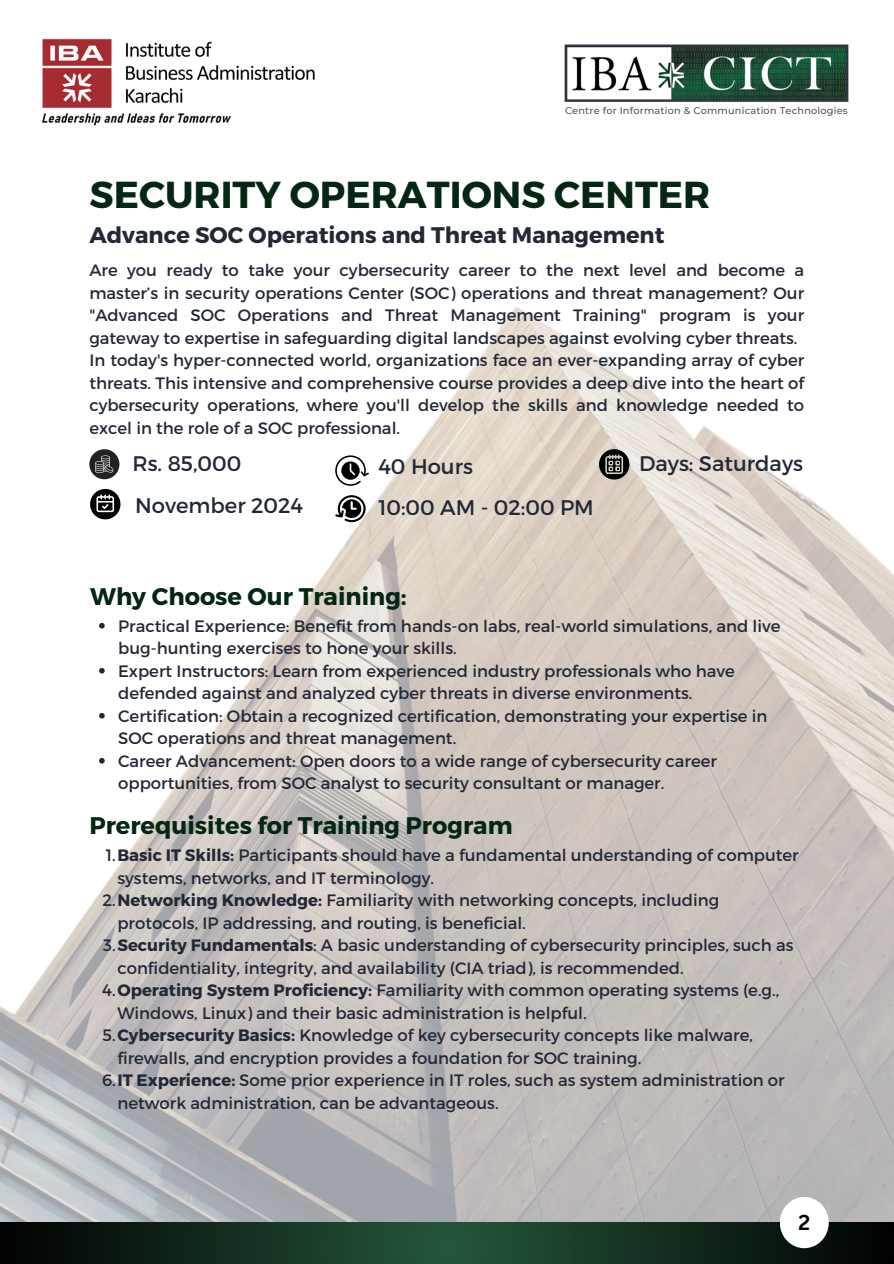
<style>
.page{position:relative;width:894px;height:1264px;background:#fff}
.page>*{position:absolute;margin:0;border:0;box-sizing:border-box;transform-origin:0 0}
.t1{font:700 37.5px "Montserrat";color:#042713}
.t2{font:700 24px "Montserrat";color:#042713}
.t3{font:700 22.5px "Montserrat";color:#222836}
.t4{font:21.15px "Montserrat";color:#222836}
.t5{font:700 21px "Canva Sans";color:#020302}
.t6{font:16.5px/22.5px "Montserrat";color:#222836}
.t7{font:500 9.75px "Montserrat";letter-spacing:.02em;color:#545454}
.s1{font-weight:700}
</style>
<div class="page">
<img style="left:0;top:106px;width:893px;height:1116px">
<img style="left:34px;top:38px;width:291px;height:92px">
<img style="left:564px;top:44px;width:285px;height:58px">
<svg style="left:0;top:1222px;width:893px;height:41px;background:#132d1e"></svg>
<div style="left:779px;top:1196px;width:49px;height:52px;background:#fff;border-radius:50%"></div>
<svg style="left:335px;top:455px;width:34px;height:31px"></svg>
<svg style="left:90px;top:489px;width:30px;height:30px"></svg>
<div style="left:89px;top:449px;width:30px;height:30px;background:#222;border-radius:50%"></div>
<svg style="left:95px;top:455px;width:18px;height:18px"></svg>
<svg style="left:335px;top:495px;width:30px;height:27px"></svg>
<svg style="left:599px;top:449px;width:30px;height:30px"></svg>
<svg style="left:99px;top:623px;width:6px;height:5px"></svg>
<svg style="left:99px;top:668px;width:6px;height:5px"></svg>
<svg style="left:99px;top:713px;width:6px;height:5px"></svg>
<svg style="left:99px;top:758px;width:6px;height:5px"></svg>
<p class="t7" style="left:565px;top:104px;width:284px">Centre for Information &amp; Communication Technologies</p>
<p class="t1" style="left:90px;top:170px;width:622px">SECURITY OPERATIONS CENTER</p>
<h3 class="t3" style="left:89px;top:220px;width:576px">Advance SOC Operations and Threat Management</h3>
<h5 class="t6" style="left:89px;top:258px;width:716px">Are you ready to take your cybersecurity career to the next level and become a master’s in security operations Center (SOC) operations and threat management? Our "Advanced SOC Operations and Threat Management Training" program is your gateway to expertise in safeguarding digital landscapes against evolving cyber threats.<br>In today's hyper-connected world, organizations face an ever-expanding array of cyber threats. This intensive and comprehensive course provides a deep dive into the heart of cybersecurity operations, where you'll develop the skills and knowledge needed to excel in the role of a SOC professional.</h5>
<h2 class="t4" style="left:132px;top:449px;width:110px">Rs. 85,000</h2>
<h4 class="t4" style="left:135px;top:491px;width:169px">November 2024</h4>
<p class="t4" style="left:378px;top:453px;width:96px">40 Hours</p>
<p class="t4" style="left:378px;top:494px;width:217px">10:00 AM - 02:00 PM</p>
<p class="t2" style="left:90px;top:581px;width:318px">Why Choose Our Training:</p>
<p class="t4" style="left:639px;top:449px;width:166px">Days: Saturdays</p>
<p class="t6" style="left:118px;top:614px;width:663px">Practical Experience: Benefit from hands-on labs, real-world simulations, and live bug-hunting exercises to hone your skills.</p>
<h4 class="t6" style="left:118px;top:659px;width:618px">Expert Instructors: Learn from experienced industry professionals who have defended against and analyzed cyber threats in diverse environments.</h4>
<p class="t6" style="left:118px;top:704px;width:650px">Certification: Obtain a recognized certification, demonstrating your expertise in<br>SOC operations and threat management.</p>
<h4 class="t6" style="left:118px;top:749px;width:600px">Career Advancement: Open doors to a wide range of cybersecurity career opportunities, from SOC analyst to security consultant or manager.</h4>
<h2 class="t2" style="left:89px;top:810px;width:424px">Prerequisites for Training Program</h2>
<h4 class="t6" style="left:117px;top:843px;width:682px;text-indent:-12px">1.<span class="s1">Basic IT Skills:</span> Participants should have a fundamental understanding of computer systems, networks, and IT terminology.</h4>
<h2 class="t6" style="left:117px;top:888px;width:603px;text-indent:-15px">2.<span class="s1">Networking Knowledge:</span> Familiarity with networking concepts, including protocols, IP addressing, and routing, is beneficial.</h2>
<p class="t6" style="left:117px;top:933px;width:677px;text-indent:-14px">3.<span class="s1">Security Fundamentals</span>: A basic understanding of cybersecurity principles, such as confidentiality, integrity, and availability (CIA triad), is recommended.</p>
<p class="t6" style="left:117px;top:978px;width:663px;text-indent:-15px">4.<span class="s1">Operating System Proficiency:</span> Familiarity with common operating systems (e.g.,<br>Windows, Linux) and their basic administration is helpful.</p>
<p class="t6" style="left:117px;top:1023px;width:637px;text-indent:-15px">5.<span class="s1">Cybersecurity Basics:</span> Knowledge of key cybersecurity concepts like malware, firewalls, and encryption provides a foundation for SOC training.</p>
<p class="t6" style="left:117px;top:1068px;width:668px;text-indent:-15px">6.<span class="s1">IT Experience:</span> Some prior experience in IT roles, such as system administration or network administration, can be advantageous.</p>
<h1 class="t5" style="left:798px;top:1207px;width:13px">2</h1>
</div>
